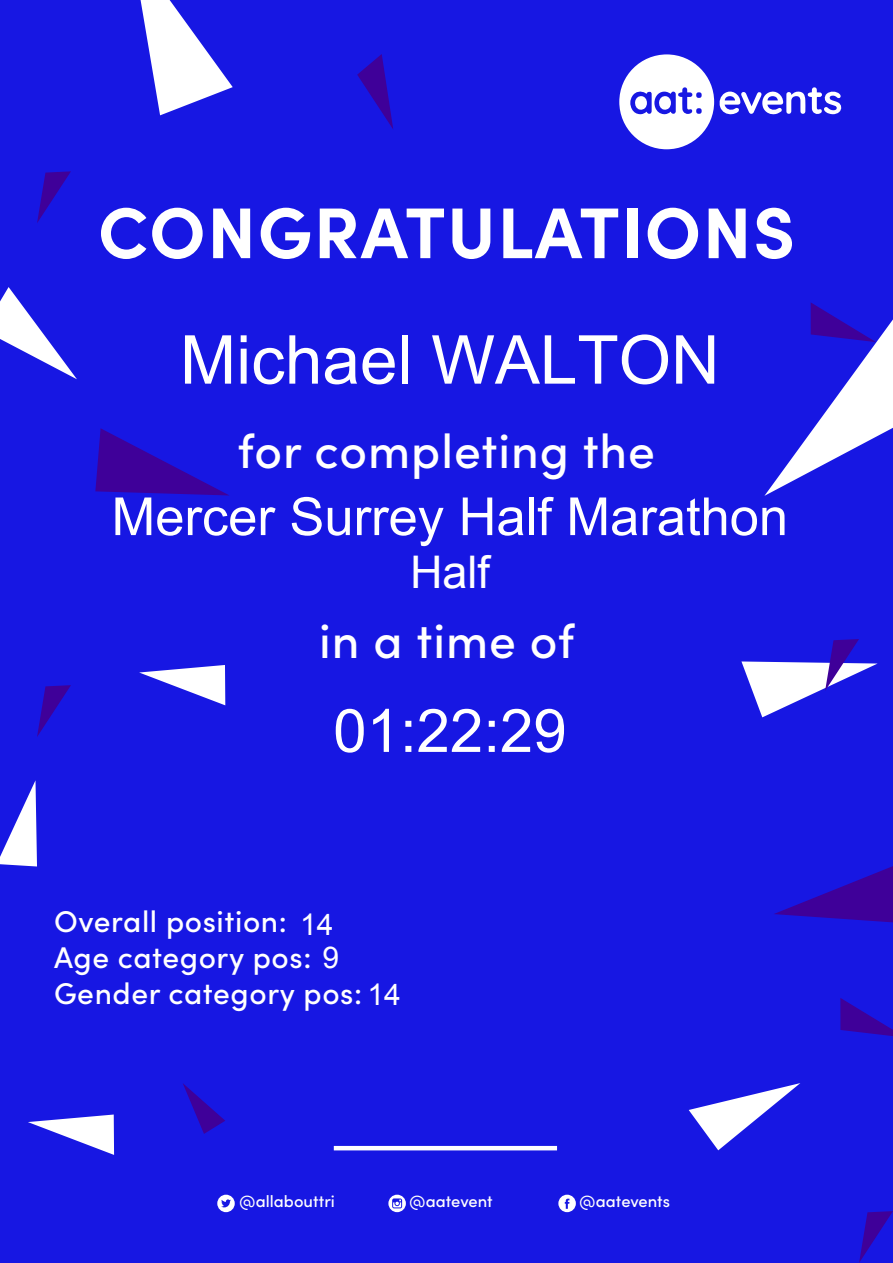
<style>
.page{position:relative;width:893px;height:1263px;background:#1717e3}
.page>*{position:absolute;margin:0;border:0;box-sizing:border-box;transform-origin:0 0}
.t1{font:700 72px "Sofia Pro";letter-spacing:.02em;color:#fff}
.t2{font:67.5px "Arial";color:#fff}
.t3{font:60px "Arial";color:#fff}
.t4{font:52.5px "Arial";color:#fff}
.t5{font:500 48px "Sofia Pro";letter-spacing:.02em;color:#fff}
.t6{font:45px "Arial";color:#fff}
.t7{font:500 30px/36px "Sofia Pro";letter-spacing:.02em;color:#fff}
.t8{font:30px "Arial";color:#fff}
.t9{font:500 16.5px "Sofia Pro";color:#fff}
.s1{font-family:"Arial";font-weight:400}
</style>
<div class="page">
<hr style="left:334px;top:1146px;width:223px;height:4px;background:#fff">
<svg style="left:139px;top:665px;width:86px;height:40px"></svg>
<svg style="left:0;top:780px;width:37px;height:86px"></svg>
<svg style="left:28px;top:1114px;width:86px;height:41px"></svg>
<svg style="left:141px;top:0;width:92px;height:115px"></svg>
<svg style="left:689px;top:1083px;width:111px;height:67px"></svg>
<svg style="left:0;top:287px;width:77px;height:92px"></svg>
<svg style="left:774px;top:866px;width:119px;height:56px"></svg>
<svg style="left:95px;top:428px;width:133px;height:67px"></svg>
<svg style="left:764px;top:302px;width:129px;height:194px"></svg>
<svg style="left:840px;top:998px;width:53px;height:38px"></svg>
<svg style="left:37px;top:685px;width:34px;height:52px"></svg>
<svg style="left:741px;top:639px;width:137px;height:78px"></svg>
<svg style="left:37px;top:171px;width:34px;height:52px"></svg>
<svg style="left:859px;top:1211px;width:34px;height:52px"></svg>
<svg style="left:357px;top:54px;width:36px;height:75px"></svg>
<svg style="left:183px;top:1083px;width:42px;height:51px"></svg>
<svg style="left:619px;top:54px;width:223px;height:95px"></svg>
<svg style="left:558px;top:1195px;width:18px;height:17px"></svg>
<svg style="left:217px;top:1195px;width:18px;height:17px"></svg>
<svg style="left:388px;top:1195px;width:18px;height:17px"></svg>
<h1 class="t1" style="left:98px;top:177px;width:699px">CONGRATULATIONS</h1>
<h2 class="t2" style="left:180px;top:323px;width:541px">Michael WALTON</h2>
<h3 class="t5" style="left:238px;top:416px;width:419px">for completing the</h3>
<h3 class="t4" style="left:112px;top:488px;width:678px">Mercer Surrey Half Marathon</h3>
<h3 class="t6" style="left:410px;top:548px;width:81px">Half</h3>
<h3 class="t5" style="left:319px;top:605px;width:257px">in a time of</h3>
<h3 class="t3" style="left:333px;top:698px;width:235px">01:22:29</h3>
<p class="t7" style="left:54px;top:901px;width:348px">Overall position:<br>Age category pos: <span class="s1">9<br></span>Gender category pos: <span class="s1">14</span></p>
<p class="t8" style="left:300px;top:908px;width:35px">14</p>
<p class="t9" style="left:239px;top:1189px;width:97px">@allabouttri</p>
<p class="t9" style="left:409px;top:1189px;width:85px">@aatevent</p>
<p class="t9" style="left:579px;top:1189px;width:92px">@aatevents</p>
</div>
